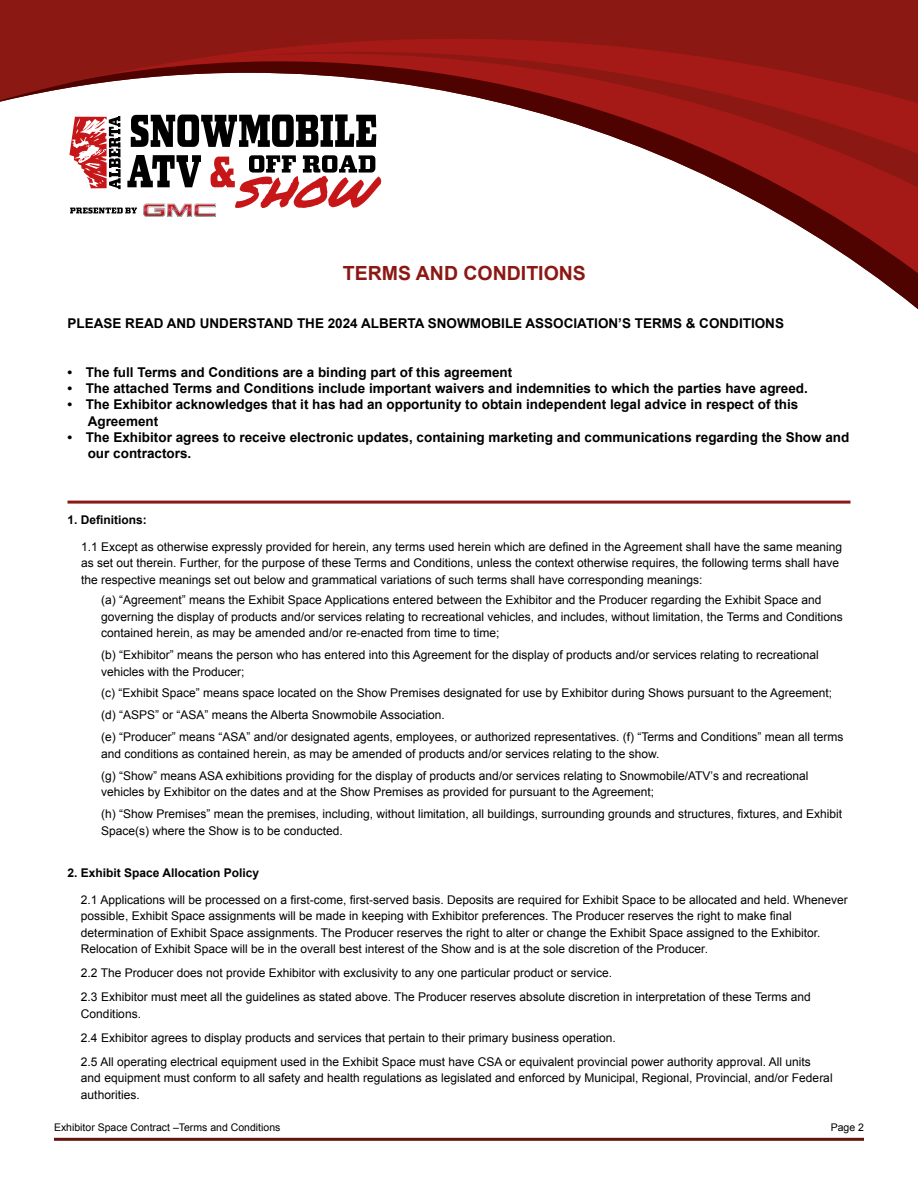
<style>
.page{position:relative;width:918px;height:1188px;background:#fff}
.page>*{position:absolute;margin:0;border:0;box-sizing:border-box;transform-origin:0 0}
.t1{font:700 19.5px "Arial";color:#8b1813}
.t2{font:700 13.5px/16.2px "Arial";color:#000}
.t3{font:12px/16.5px "Arial";color:#000}
.t4{font:700 12px "Arial";color:#000}
.t5{font:10.5px "Arial";color:#000}
</style>
<div class="page">
<svg style="left:70px;top:193px;width:848px;height:80px"></svg>
<svg style="left:0;top:0;width:918px;height:193px;fill:#8b1812"></svg>
<svg style="left:234px;top:51px;width:684px;height:136px"></svg>
<svg style="left:69px;top:116px;width:52px;height:73px"></svg>
<svg style="left:131px;top:114px;width:245px;height:33px"></svg>
<svg style="left:127px;top:155px;width:74px;height:32px"></svg>
<svg style="left:211px;top:155px;width:170px;height:53px"></svg>
<svg style="left:70px;top:208px;width:67px;height:5px"></svg>
<img style="left:142px;top:202px;width:75px;height:15px">
<hr style="left:68px;top:501px;width:782px;height:3px;background:#8b1813">
<hr style="left:54px;top:1138px;width:810px;height:3px;background:#64150e">
<h1 class="t1" style="left:343px;top:260px;width:245px">TERMS AND CONDITIONS</h1>
<p class="t2" style="left:68px;top:316px;width:718px">PLEASE READ AND UNDERSTAND THE 2024 ALBERTA SNOWMOBILE ASSOCIATION’S TERMS &amp; CONDITIONS</p>
<p class="t2" style="left:68px;top:365px;width:446px">• The full Terms and Conditions are a binding part of this agreement</p>
<p class="t2" style="left:68px;top:381px;width:742px">• The attached Terms and Conditions include important waivers and indemnities to which the parties have agreed.</p>
<p class="t2" style="left:88px;top:397px;width:712px;text-indent:-20px">• The Exhibitor acknowledges that it has had an opportunity to obtain independent legal advice in respect of this<br>Agreement</p>
<p class="t2" style="left:88px;top:429px;width:763px;text-indent:-20px">• The Exhibitor agrees to receive electronic updates, containing marketing and communications regarding the Show and our contractors.</p>
<p class="t4" style="left:68px;top:512px;width:81px">1. Definitions:</p>
<p class="t3" style="left:81px;top:539px;width:763px">1.1 Except as otherwise expressly provided for herein, any terms used herein which are defined in the Agreement shall have the same meaning as set out therein. Further, for the purpose of these Terms and Conditions, unless the context otherwise requires, the following terms shall have the respective meanings set out below and grammatical variations of such terms shall have corresponding meanings:</p>
<p class="t3" style="left:101px;top:592px;width:743px">(a) “Agreement” means the Exhibit Space Applications entered between the Exhibitor and the Producer regarding the Exhibit Space and governing the display of products and/or services relating to recreational vehicles, and includes, without limitation, the Terms and Conditions contained herein, as may be amended and/or re-enacted from time to time;</p>
<p class="t3" style="left:101px;top:647px;width:719px">(b) “Exhibitor” means the person who has entered into this Agreement for the display of products and/or services relating to recreational vehicles with the Producer;</p>
<p class="t3" style="left:101px;top:682px;width:744px;line-height:21.9px">(c) “Exhibit Space” means space located on the Show Premises designated for use by Exhibitor during Shows pursuant to the Agreement; (d) “ASPS” or “ASA” means the Alberta Snowmobile Association.<br>(e) “Producer” means “ASA” and/or designated agents, employees, or authorized representatives. (f) “Terms and Conditions” mean all terms</p>
<p class="t3" style="left:101px;top:743px;width:709px;line-height:21.9px">and conditions as contained herein, as may be amended of products and/or services relating to the show.<br>(g) “Show” means ASA exhibitions providing for the display of products and/or services relating to Snowmobile/ATV’s and recreational</p>
<p class="t3" style="left:101px;top:781px;width:742px;line-height:21.9px">vehicles by Exhibitor on the dates and at the Show Premises as provided for pursuant to the Agreement;<br>(h) “Show Premises” mean the premises, including, without limitation, all buildings, surrounding grounds and structures, fixtures, and Exhibit</p>
<p class="t3" style="left:101px;top:822px;width:243px">Space(s) where the Show is to be conducted.</p>
<p class="t4" style="left:67px;top:865px;width:193px">2. Exhibit Space Allocation Policy</p>
<p class="t3" style="left:81px;top:891px;width:768px">2.1 Applications will be processed on a first-come, first-served basis. Deposits are required for Exhibit Space to be allocated and held. Whenever possible, Exhibit Space assignments will be made in keeping with Exhibitor preferences. The Producer reserves the right to make final determination of Exhibit Space assignments. The Producer reserves the right to alter or change the Exhibit Space assigned to the Exhibitor.<br>Relocation of Exhibit Space will be in the overall best interest of the Show and is at the sole discretion of the Producer.</p>
<p class="t3" style="left:81px;top:961px;width:731px;line-height:24px">2.2 The Producer does not provide Exhibitor with exclusivity to any one particular product or service.<br>2.3 Exhibitor must meet all the guidelines as stated above. The Producer reserves absolute discretion in interpretation of these Terms and</p>
<p class="t3" style="left:81px;top:1002px;width:731px;line-height:24px">Conditions.<br>2.4 Exhibitor agrees to display products and services that pertain to their primary business operation.<br>2.5 All operating electrical equipment used in the Exhibit Space must have CSA or equivalent provincial power authority approval. All units</p>
<p class="t3" style="left:81px;top:1070px;width:753px">and equipment must conform to all safety and health regulations as legislated and enforced by Municipal, Regional, Provincial, and/or Federal authorities.</p>
<p class="t5" style="left:54px;top:1121px;width:228px">Exhibitor Space Contract –Terms and Conditions</p>
<p class="t5" style="left:831px;top:1121px;width:35px">Page 2</p>
</div>
